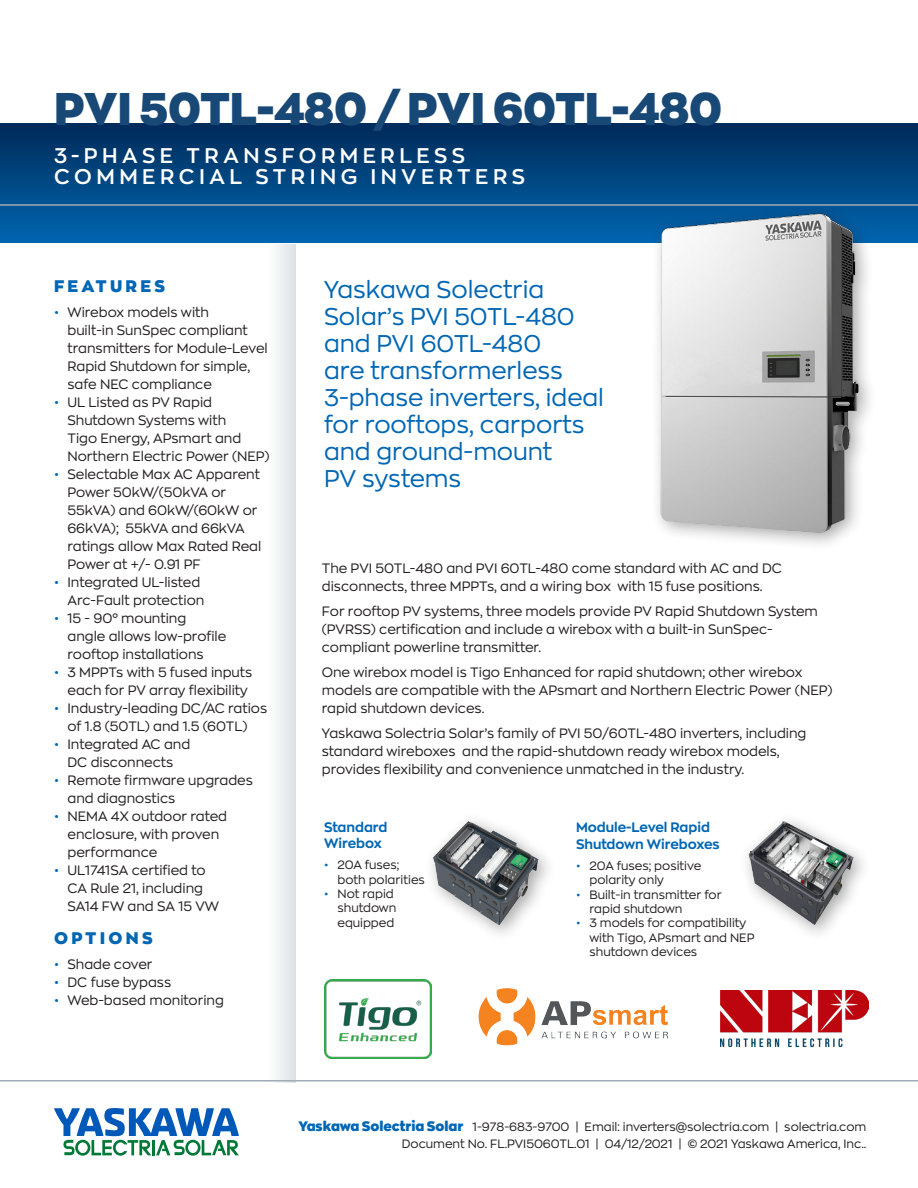
<style>
.page{position:relative;width:918px;height:1188px;background:#fff}
.page>*{position:absolute;margin:0;border:0;box-sizing:border-box;transform-origin:0 0}
.Case_Study_Headline{font:900 45px "Zona Pro";color:#174876}
.Cover-Subline__hellg{font:24px/27px "Zona Pro";color:#0166b3}
.Case_Study_Headline-2{font:600 21px/21px "Zona Pro";letter-spacing:.215em;color:#fff}
.t1{font:900 16.5px "Zona Pro";letter-spacing:.2em;color:#0166b3}
.body_copy{font:13.5px/18px "Zona Pro";color:#231f20}
.body_copy-2{font:700 13.5px/16.2px "Zona Pro";color:#0166b3}
.body_copy-3{font:12px/14.4px "Zona Pro";color:#231f20}
.s1{color:#0166b3}
.s2{font-weight:900;font-size:13.5px;color:#0166b3}
</style>
<div class="page">
<div style="left:0;top:124px;width:918px;height:119px;background:linear-gradient(to bottom,#002b59,#0165b0)"></div>
<hr style="left:0;top:204px;width:918px;height:2px;background:#9dacb5">
<div style="left:212px;top:244px;width:84px;height:838px;background:linear-gradient(to right,#fff,#eceff1)"></div>
<svg style="left:54px;top:1108px;width:185px;height:48px"></svg>
<hr style="left:0;top:1080px;width:918px;height:2px;background:#9dacb5">
<div style="left:651px;top:203px;width:226px;height:348px;background:#231f20;opacity:.4"></div>
<img style="left:650px;top:212px;width:220px;height:324px">
<img style="left:324px;top:979px;width:107px;height:79px">
<img style="left:721px;top:991px;width:147px;height:56px">
<img style="left:478px;top:988px;width:190px;height:58px">
<div style="left:424px;top:812px;width:132px;height:130px;background:#231f20;opacity:.4"></div>
<img style="left:433px;top:821px;width:105px;height:104px">
<div style="left:739px;top:812px;width:133px;height:130px;background:#231f20;opacity:.4"></div>
<img style="left:748px;top:821px;width:106px;height:104px">
<p class="Case_Study_Headline" style="left:54px;top:78px;width:670px">PVI 50TL-480 / PVI 60TL-480</p>
<p class="Case_Study_Headline-2" style="left:54px;top:144px;width:472px">3-PHASE TRANSFORMERLESS<br>COMMERCIAL STRING INVERTERS</p>
<p class="t1" style="left:54px;top:275px;width:112px">FEATURES</p>
<p class="body_copy" style="left:68px;top:303px;width:202px;text-indent:-14px"><span class="s1">•</span> Wirebox models with<br>built-in SunSpec compliant transmitters for Module-Level<br>Rapid Shutdown for simple, safe NEC compliance</p>
<p class="body_copy" style="left:68px;top:393px;width:204px;text-indent:-14px"><span class="s1">•</span> UL Listed as PV Rapid<br>Shutdown Systems with<br>Tigo Energy, APsmart and<br>Northern Electric Power (NEP)</p>
<p class="body_copy" style="left:68px;top:465px;width:195px;text-indent:-14px"><span class="s1">•</span> Selectable Max AC Apparent<br>Power 50kW/(50kVA or<br>55kVA) and 60kW/(60kW or<br>66kVA); 55kVA and 66kVA ratings allow Max Rated Real<br>Power at +/- 0.91 PF</p>
<p class="body_copy" style="left:68px;top:573px;width:138px;text-indent:-14px"><span class="s1">•</span> Integrated UL-listed<br>Arc-Fault protection</p>
<p class="body_copy" style="left:68px;top:609px;width:160px;text-indent:-14px"><span class="s1">•</span> 15 - 90° mounting angle allows low-profile rooftop installations</p>
<p class="body_copy" style="left:68px;top:663px;width:186px;text-indent:-14px"><span class="s1">•</span> 3 MPPTs with 5 fused inputs each for PV array flexibility</p>
<p class="body_copy" style="left:54px;top:699px;width:215px;text-align:center"><span class="s1">•</span> Industry-leading DC/AC ratios of 1.8 (50TL) and 1.5 (60TL)</p>
<p class="body_copy" style="left:54px;top:735px;width:138px;text-align:center"><span class="s1">•</span> Integrated AC and<br>DC disconnects</p>
<p class="body_copy" style="left:68px;top:771px;width:187px;text-indent:-14px"><span class="s1">•</span> Remote firmware upgrades and diagnostics</p>
<p class="body_copy" style="left:68px;top:807px;width:161px;text-indent:-14px"><span class="s1">•</span> NEMA 4X outdoor rated enclosure, with proven performance</p>
<p class="body_copy" style="left:68px;top:861px;width:153px;text-indent:-14px"><span class="s1">•</span> UL1741SA certified to<br>CA Rule 21, including<br>SA14 FW and SA 15 VW</p>
<p class="t1" style="left:54px;top:927px;width:100px">OPTIONS</p>
<p class="body_copy" style="left:54px;top:955px;width:100px"><span class="s1">•</span> Shade cover</p>
<p class="body_copy" style="left:54px;top:973px;width:119px"><span class="s1">•</span> DC fuse bypass</p>
<p class="body_copy" style="left:54px;top:991px;width:171px"><span class="s1">•</span> Web-based monitoring</p>
<p class="Cover-Subline__hellg" style="left:324px;top:275px;width:282px">Yaskawa Solectria<br>Solar’s PVI 50TL-480 and PVI 60TL-480<br>are transformerless<br>3-phase inverters, ideal for rooftops, carports and ground-mount<br>PV systems</p>
<p class="body_copy" style="left:322px;top:559px;width:462px">The PVI 50TL-480 and PVI 60TL-480 come standard with AC and DC disconnects, three MPPTs, and a wiring box with 15 fuse positions.</p>
<p class="body_copy" style="left:322px;top:602px;width:497px">For rooftop PV systems, three models provide PV Rapid Shutdown System (PVRSS) certification and include a wirebox with a built-in SunSpec&shy;compliant powerline transmitter.</p>
<p class="body_copy" style="left:322px;top:663px;width:512px">One wirebox model is Tigo Enhanced for rapid shutdown; other wirebox models are compatible with the APsmart and Northern Electric Power (NEP) rapid shutdown devices.</p>
<p class="body_copy" style="left:322px;top:723px;width:486px">Yaskawa Solectria Solar’s family of PVI 50/60TL-480 inverters, including standard wireboxes and the rapid-shutdown ready wirebox models, provides flexibility and convenience unmatched in the industry.</p>
<p class="body_copy-2" style="left:324px;top:818px;width:65px">Standard<br>Wirebox</p>
<p class="body_copy-3" style="left:338px;top:857px;width:89px;text-indent:-14px"><span class="s1">•</span> 20A fuses; both polarities</p>
<p class="body_copy-3" style="left:338px;top:886px;width:60px;text-indent:-14px"><span class="s1">•</span> Not rapid shutdown equipped</p>
<p class="body_copy-2" style="left:576px;top:819px;width:145px">Module-Level Rapid<br>Shutdown Wireboxes</p>
<p class="body_copy-3" style="left:590px;top:858px;width:113px;text-indent:-14px"><span class="s1">•</span> 20A fuses; positive polarity only</p>
<p class="body_copy-3" style="left:590px;top:887px;width:134px;text-indent:-14px"><span class="s1">•</span> Built-in transmitter for rapid shutdown</p>
<p class="body_copy-3" style="left:590px;top:916px;width:166px;text-indent:-14px"><span class="s1">•</span> 3 models for compatibility with Tigo, APsmart and NEP shutdown devices</p>
<p class="body_copy-3" style="left:298px;top:1118px;width:569px;line-height:16.5px;text-align:right"><span class="s2">Yaskawa Solectria Solar</span> 1-978-683-9700 | Email: inverters@solectria.com | solectria.com<br>Document No. FL.PVI5060TL.01 | 04/12/2021 | © 2021 Yaskawa America, Inc..</p>
</div>
